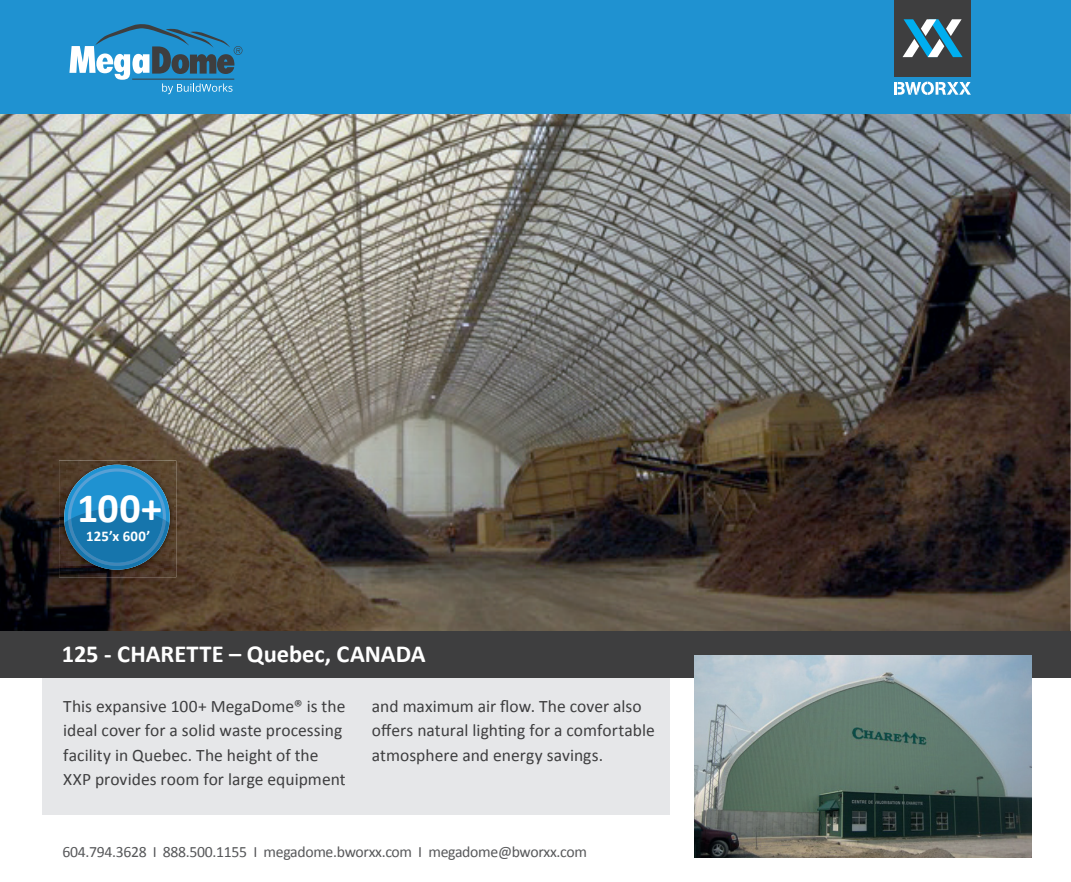
<style>
.page{position:relative;width:1071px;height:882px;background:#fff}
.page>*{position:absolute;margin:0;border:0;box-sizing:border-box;transform-origin:0 0}
.t1{font:700 41.82px "Calibri";color:#fff}
.t2{font:700 24.5px "Calibri";color:#fff}
.t3{font:17.5px/24.5px "Calibri";letter-spacing:.005em;color:#3e3e3f}
.t4{font:15.75px "Calibri";letter-spacing:-.02em;color:#57585a}
.t5{font:700 14.88px "Calibri";letter-spacing:.015em;color:#fff}
</style>
<div class="page">
<div style="left:42px;top:677px;width:628px;height:138px;background:#e6e7e9"></div>
<img style="left:0;top:114px;width:1071px;height:517px">
<div style="left:0;top:0;width:1071px;height:114px;background:#1f92d1"></div>
<svg style="left:69px;top:24px;width:173px;height:70px"></svg>
<div style="left:894px;top:0;width:77px;height:76px;background:#3e3e3f"></div>
<svg style="left:903px;top:19px;width:60px;height:38px"></svg>
<svg style="left:894px;top:82px;width:77px;height:13px"></svg>
<div style="left:0;top:631px;width:1071px;height:46px;background:#3e3e3f"></div>
<img style="left:694px;top:655px;width:338px;height:202px">
<img style="left:59px;top:460px;width:117px;height:117px">
<svg style="left:65px;top:468px;width:104px;height:102px;background:#2774a0"></svg>
<h1 class="t1" style="left:77px;top:482px;width:86px">100+</h1>
<p class="t5" style="left:86px;top:527px;width:66px">125’x 600’</p>
<h2 class="t2" style="left:62px;top:639px;width:365px">125 - CHARETTE – Quebec, CANADA</h2>
<p class="t3" style="left:63px;top:693px;width:284px">This expansive 100+ MegaDome® is the ideal cover for a solid waste processing facility in Quebec. The height of the XXP provides room for large equipment</p>
<p class="t3" style="left:372px;top:693px;width:285px">and maximum air flow. The cover also offers natural lighting for a comfortable atmosphere and energy savings.</p>
<p class="t4" style="left:62px;top:842px;width:526px">604.794.3628 I 888.500.1155 I megadome.bworxx.com I megadome@bworxx.com</p>
</div>
